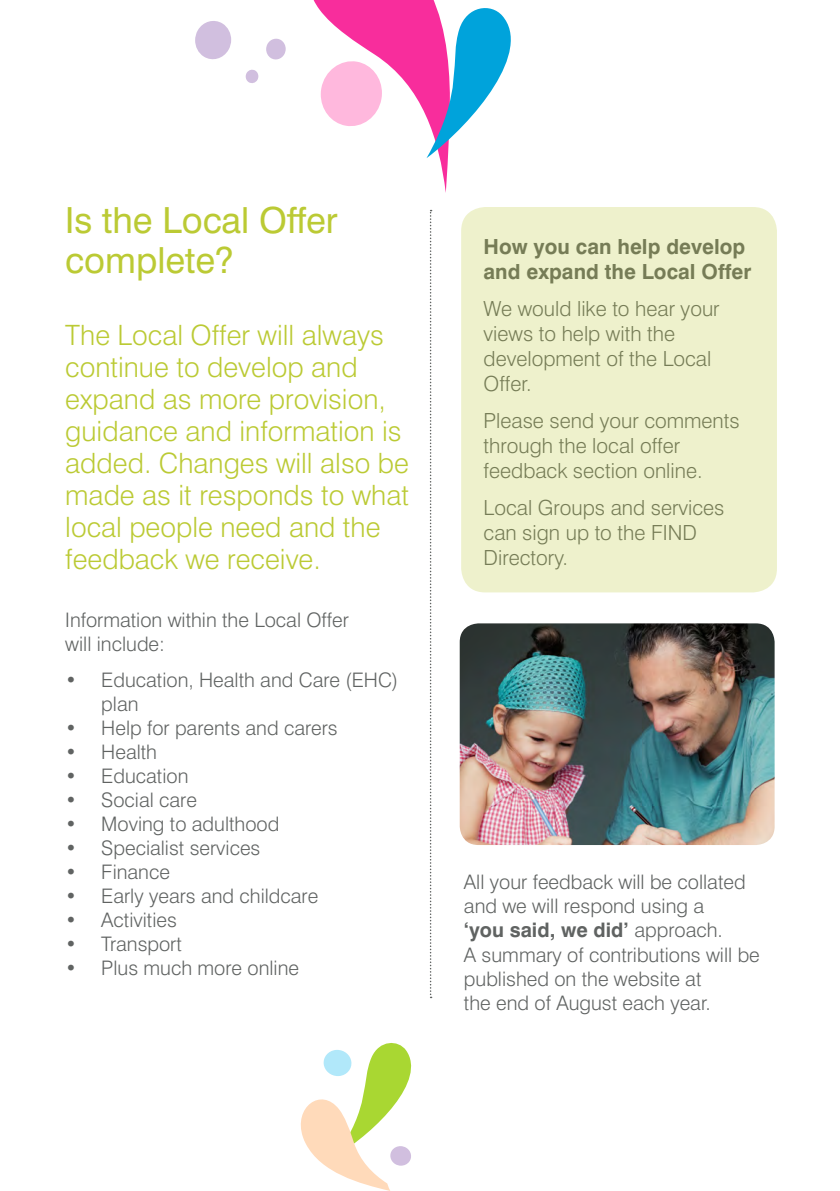
<style>
.page{position:relative;width:840px;height:1191px;background:#fff}
.page>*{position:absolute;margin:0;border:0;box-sizing:border-box;transform-origin:0 0}
.t1{font:36px/40px "Swiss 721 BT";color:#bbca34}
.t2{font:300 28px/32px "Swiss 721 BT";color:#bbca34}
.t3{font:300 20.8px/25px "Swiss 721 BT";color:#606362}
.t4{font:700 20.8px/25px "Swiss 721 BT";color:#606362}
.t5{font:300 20px/24px "Swiss 721 BT";color:#606362}
.s1{font-weight:700}
</style>
<div class="page">
<div style="left:461px;top:207px;width:315px;height:385px;background:#eef1cc;border-radius:24px"></div>
<svg style="left:300px;top:1043px;width:112px;height:148px"></svg>
<svg style="left:195px;top:21px;width:36px;height:39px"></svg>
<svg style="left:245px;top:69px;width:13px;height:14px"></svg>
<svg style="left:266px;top:0;width:245px;height:193px"></svg>
<svg style="left:429px;top:210px;width:2px;height:788px"></svg>
<img style="left:459px;top:623px;width:315px;height:222px">
<h1 class="t1" style="left:65px;top:200px;width:274px">Is the Local Offer complete?</h1>
<h2 class="t2" style="left:65px;top:319px;width:345px">The Local Offer will always continue to develop and expand as more provision, guidance and information is added. Changes will also be made as it responds to what local people need and the feedback we receive.</h2>
<p class="t5" style="left:65px;top:608px;width:285px">Information within the Local Offer will include:</p>
<p class="t5" style="left:101px;top:668px;width:298px;text-indent:-36px">• Education, Health and Care (EHC) plan</p>
<p class="t5" style="left:65px;top:716px;width:274px">• Help for parents and carers</p>
<p class="t5" style="left:65px;top:740px;width:93px">• Health</p>
<p class="t5" style="left:65px;top:764px;width:125px">• Education</p>
<p class="t5" style="left:65px;top:788px;width:133px">• Social care</p>
<p class="t5" style="left:65px;top:812px;width:215px">• Moving to adulthood</p>
<p class="t5" style="left:65px;top:836px;width:196px">• Specialist services</p>
<p class="t5" style="left:65px;top:860px;width:106px">• Finance</p>
<p class="t5" style="left:65px;top:884px;width:254px">• Early years and childcare</p>
<p class="t5" style="left:65px;top:908px;width:113px">• Activities</p>
<p class="t5" style="left:65px;top:932px;width:118px">• Transport</p>
<p class="t5" style="left:65px;top:956px;width:235px">• Plus much more online</p>
<p class="t4" style="left:483px;top:233px;width:269px">How you can help develop and expand the Local Offer</p>
<p class="t3" style="left:483px;top:295px;width:237px">We would like to hear your views to help with the development of the Local<br>Offer.</p>
<p class="t3" style="left:483px;top:407px;width:257px">Please send your comments through the local offer feedback section online.</p>
<p class="t3" style="left:483px;top:494px;width:242px">Local Groups and services can sign up to the FIND<br>Directory.</p>
<p class="t5" style="left:463px;top:870px;width:297px">All your feedback will be collated and we will respond using a<br><span class="s1">‘you said, we did’</span> approach.<br>A summary of contributions will be published on the website at<br>the end of August each year.</p>
</div>
